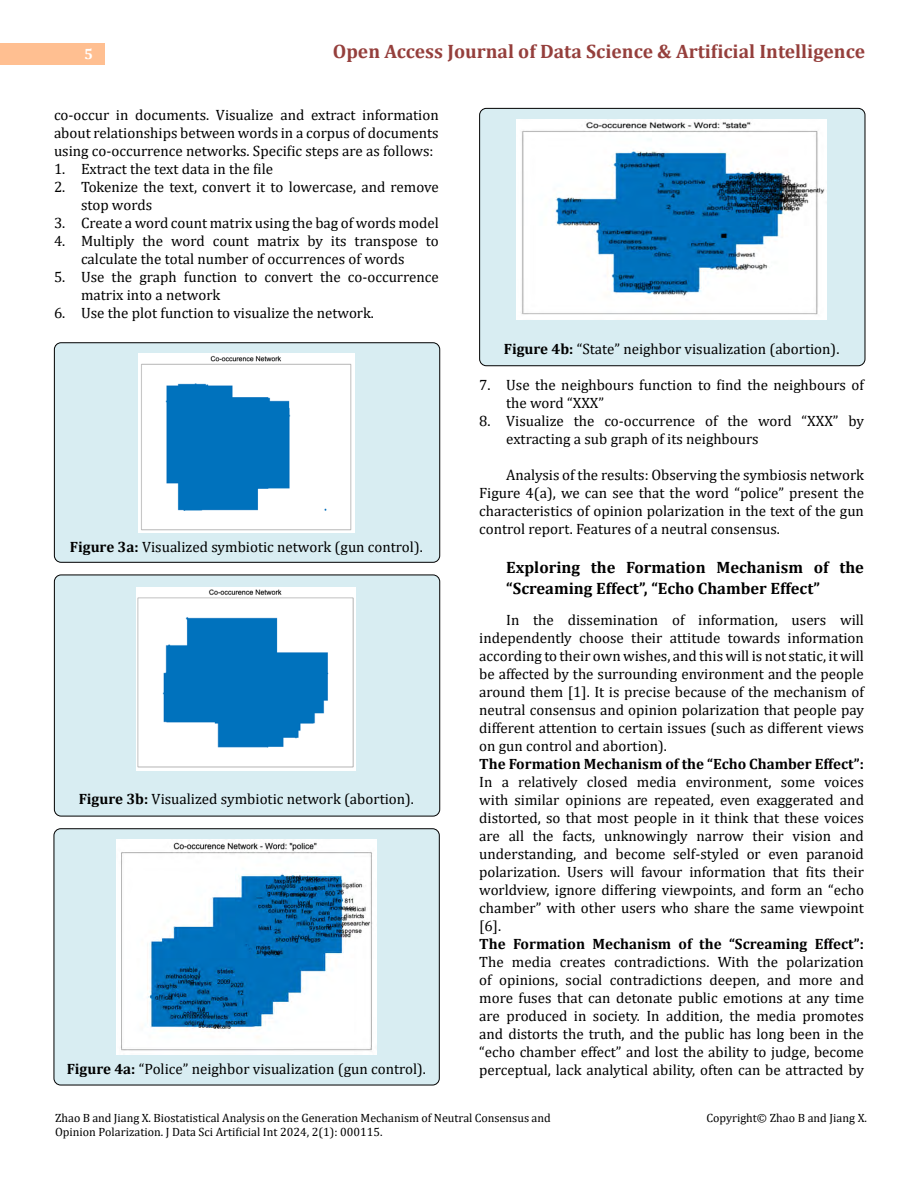
<style>
.page{position:relative;width:918px;height:1188px;background:#fff}
.page>*{position:absolute;margin:0;border:0;box-sizing:border-box;transform-origin:0 0}
.t1{font:700 19.5px "Cambria";color:#953f3c}
.t2{font:700 16.5px/21px "Cambria";color:#000}
.t3{font:15px/18px "Cambria";color:#000;text-align:justify}
.t4{font:700 15px "Cambria";color:#000}
.t5{font:700 15px "Cambria";color:#fff}
.t6{font:12px/14.2px "Cambria";color:#000}
.s1{font-weight:700}
</style>
<div class="page">
<div style="left:0;top:43px;width:105px;height:21px;background:#ffbf91"></div>
<div style="left:480px;top:108px;width:385px;height:258px;background:#d8edf2;border-radius:7px"></div>
<div style="left:479px;top:108px;width:386px;height:258px;border:1px solid #000;border-radius:7px"></div>
<div style="left:54px;top:829px;width:385px;height:256px;background:#d8edf2;border-radius:7px"></div>
<div style="left:54px;top:828px;width:386px;height:257px;border:1px solid #000;border-radius:7px"></div>
<div style="left:54px;top:575px;width:386px;height:241px;background:#d8edf2;border-radius:7px"></div>
<div style="left:54px;top:575px;width:386px;height:241px;border:1px solid #000;border-radius:7px"></div>
<div style="left:54px;top:343px;width:386px;height:219px;background:#d8edf2;border-radius:7px"></div>
<div style="left:54px;top:342px;width:386px;height:221px;border:1px solid #000;border-radius:7px"></div>
<img style="left:138px;top:354px;width:216px;height:178px">
<img style="left:137px;top:588px;width:219px;height:183px">
<img style="left:116px;top:840px;width:261px;height:215px">
<img style="left:517px;top:120px;width:310px;height:199px">
<p class="t5" style="left:84px;top:44px;width:10px">5</p>
<h1 class="t1" style="left:333px;top:38px;width:534px">Open Access Journal of Data Science &amp; Artificial Intelligence</h1>
<p class="t3" style="left:54px;top:105px;width:386px">co-occur in documents. Visualize and extract information about relationships between words in a corpus of documents using co-occurrence networks. Specific steps are as follows:</p>
<p class="t3" style="left:54px;top:159px;width:221px">1. Extract the text data in the file</p>
<p class="t3" style="left:81px;top:177px;width:359px;text-indent:-27px">2. Tokenize the text, convert it to lowercase, and remove stop words</p>
<p class="t3" style="left:54px;top:213px;width:386px">3. Create a word count matrix using the bag of words model</p>
<p class="t3" style="left:54px;top:231px;width:386px;text-align:center">4. Multiply the word count matrix by its transpose to calculate the total number of occurrences of words</p>
<p class="t3" style="left:81px;top:267px;width:359px;text-indent:-27px">5. Use the graph function to convert the co-occurrence matrix into a network</p>
<p class="t3" style="left:54px;top:303px;width:322px">6. Use the plot function to visualize the network.</p>
<p class="t3" style="left:70px;top:537px;width:354px"><span class="s1">Figure 3a:</span> Visualized symbiotic network (gun control).</p>
<p class="t3" style="left:79px;top:789px;width:337px"><span class="s1">Figure 3b:</span> Visualized symbiotic network (abortion).</p>
<p class="t3" style="left:67px;top:1059px;width:361px"><span class="s1">Figure 4a:</span> “Police” neighbor visualization (gun control).</p>
<p class="t3" style="left:504px;top:339px;width:337px"><span class="s1">Figure 4b:</span> “State” neighbor visualization (abortion).</p>
<p class="t3" style="left:506px;top:375px;width:359px;text-indent:-27px">7. Use the neighbours function to find the neighbours of the word “XXX”</p>
<p class="t3" style="left:506px;top:411px;width:359px;text-indent:-27px">8. Visualize the co-occurrence of the word “XXX” by extracting a sub graph of its neighbours</p>
<p class="t3" style="left:479px;top:465px;width:386px;text-indent:27px">Analysis of the results: Observing the symbiosis network Figure 4(a), we can see that the word “police” present the characteristics of opinion polarization in the text of the gun control report. Features of a neutral consensus.</p>
<p class="t2" style="left:506px;top:556px;width:359px">Exploring the Formation Mechanism of the “Screaming Effect”, “Echo Chamber Effect”</p>
<p class="t3" style="left:479px;top:611px;width:386px;text-indent:27px">In the dissemination of information, users will independently choose their attitude towards information according to their own wishes, and this will is not static, it will be affected by the surrounding environment and the people around them [1]. It is precise because of the mechanism of neutral consensus and opinion polarization that people pay different attention to certain issues (such as different views on gun control and abortion).</p>
<p class="t4" style="left:479px;top:753px;width:386px">The Formation Mechanism of the “Echo Chamber Effect”:</p>
<p class="t3" style="left:479px;top:773px;width:386px">In a relatively closed media environment, some voices with similar opinions are repeated, even exaggerated and distorted, so that most people in it think that these voices are all the facts, unknowingly narrow their vision and understanding, and become self-styled or even paranoid polarization. Users will favour information that fits their worldview, ignore differing viewpoints, and form an “echo chamber” with other users who share the same viewpoint [6].</p>
<p class="t4" style="left:479px;top:933px;width:386px">The Formation Mechanism of the “Screaming Effect”:</p>
<p class="t3" style="left:479px;top:953px;width:386px">The media creates contradictions. With the polarization of opinions, social contradictions deepen, and more and more fuses that can detonate public emotions at any time are produced in society. In addition, the media promotes and distorts the truth, and the public has long been in the “echo chamber effect” and lost the ability to judge, become perceptual, lack analytical ability, often can be attracted by</p>
<p class="t6" style="left:55px;top:1111px;width:497px">Zhao B and Jiang X. Biostatistical Analysis on the Generation Mechanism of Neutral Consensus and<br>Opinion Polarization. J Data Sci Artificial Int 2024, 2(1): 000115.</p>
<p class="t6" style="left:706px;top:1111px;width:162px">Copyright© Zhao B and Jiang X.</p>
</div>
